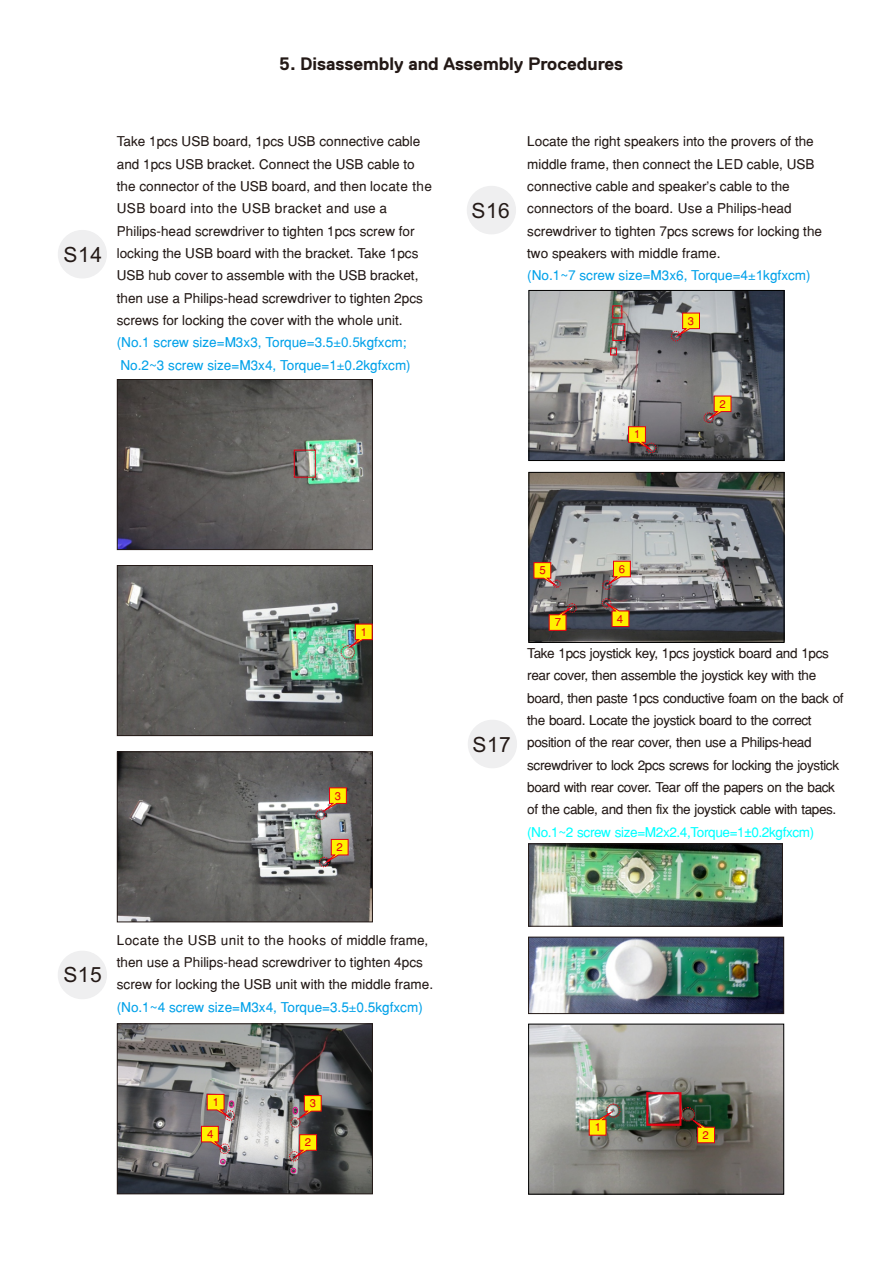
<style>
.page{position:relative;width:893px;height:1263px;background:#fff}
.page>*{position:absolute;margin:0;border:0;box-sizing:border-box;transform-origin:0 0}
.t1{font:21px "Arial";letter-spacing:.03em;color:#231916}
.t2{font:700 18px "Dell Replica";color:#231916}
.t3{font:13.5px/22.4px "Helvetica";color:#231916}
.t4{font:13.5px/22.4px "Helvetica";letter-spacing:-.03em;color:#231916}
.t5{font:13.5px/22.4px "Helvetica";color:#00a1e9}
.t6{font:11.1px "Helvetica";color:#e60013}
.s1{font-family:"Helvetica Neue LT Std";font-size:12.75px}
.s2{font-family:"Arial"}
.s3{color:#0ff}
.s4{font-family:"Arial";color:#0ff}
</style>
<div class="page">
<div style="left:467px;top:186px;width:49px;height:48px;background:#efeff0;border:1px solid #efeff0;border-radius:50%"></div>
<div style="left:58px;top:230px;width:49px;height:48px;background:#efeff0;border:1px solid #efeff0;border-radius:50%"></div>
<div style="left:468px;top:720px;width:49px;height:48px;background:#efeff0;border:1px solid #efeff0;border-radius:50%"></div>
<img style="left:531px;top:474px;width:251px;height:167px">
<div style="left:529px;top:472px;width:255px;height:171px;border:1px solid #000"></div>
<img style="left:531px;top:292px;width:251px;height:167px">
<div style="left:529px;top:290px;width:255px;height:171px;border:1px solid #000"></div>
<img style="left:119px;top:381px;width:252px;height:167px">
<div style="left:117px;top:379px;width:256px;height:171px;border:1px solid #231916"></div>
<div style="left:294px;top:450px;width:22px;height:28px;border:1px solid #e60013"></div>
<img style="left:119px;top:567px;width:252px;height:167px">
<div style="left:117px;top:565px;width:256px;height:171px;border:1px solid #231916"></div>
<svg style="left:345px;top:623px;width:28px;height:28px"></svg>
<div style="left:341px;top:645px;width:14px;height:14px;border:1px dashed #e60013;border-radius:50%"></div>
<img style="left:119px;top:754px;width:252px;height:166px">
<div style="left:117px;top:752px;width:256px;height:170px;border:1px solid #231916"></div>
<img style="left:119px;top:1026px;width:252px;height:166px">
<div style="left:117px;top:1024px;width:256px;height:170px;border:1px solid #231916"></div>
<svg style="left:319px;top:787px;width:28px;height:28px"></svg>
<div style="left:315px;top:809px;width:11px;height:11px;border:1px dashed #e60013;border-radius:50%"></div>
<div style="left:319px;top:857px;width:10px;height:10px;border:1px dashed #e60013;border-radius:50%"></div>
<svg style="left:321px;top:839px;width:28px;height:27px"></svg>
<div style="left:58px;top:951px;width:49px;height:48px;background:#efeff0;border:1px solid #efeff0;border-radius:50%"></div>
<div style="left:290px;top:1117px;width:11px;height:11px;border:1px dashed #e60013;border-radius:50%"></div>
<svg style="left:289px;top:1134px;width:28px;height:28px"></svg>
<div style="left:219px;top:1144px;width:11px;height:10px;border:1px dashed #e60013;border-radius:50%"></div>
<svg style="left:201px;top:1094px;width:34px;height:59px;background:#b29662"></svg>
<svg style="left:220px;top:1159px;width:6px;height:5px"></svg>
<svg style="left:291px;top:1168px;width:5px;height:5px"></svg>
<svg style="left:293px;top:1095px;width:29px;height:27px"></svg>
<div style="left:612px;top:305px;width:10px;height:13px;border:1px solid #e60013"></div>
<div style="left:612px;top:323px;width:13px;height:18px;border:1px solid #e60013"></div>
<div style="left:610px;top:348px;width:7px;height:7px;border:1px solid #e60013"></div>
<svg style="left:672px;top:312px;width:28px;height:28px"></svg>
<div style="left:671px;top:331px;width:10px;height:10px;border:1px dashed #e60013;border-radius:50%"></div>
<div style="left:703px;top:412px;width:11px;height:11px;border:1px dashed #e60013;border-radius:50%"></div>
<svg style="left:704px;top:395px;width:28px;height:28px"></svg>
<svg style="left:628px;top:426px;width:28px;height:28px"></svg>
<div style="left:602px;top:580px;width:10px;height:10px;border:1px dashed #e60013;border-radius:50%"></div>
<svg style="left:603px;top:560px;width:28px;height:28px"></svg>
<svg style="left:533px;top:562px;width:28px;height:27px"></svg>
<div style="left:602px;top:598px;width:9px;height:10px;border:1px dashed #e60013;border-radius:50%"></div>
<div style="left:567px;top:603px;width:10px;height:10px;border:1px dashed #e60013;border-radius:50%"></div>
<svg style="left:548px;top:604px;width:29px;height:27px"></svg>
<svg style="left:601px;top:600px;width:29px;height:27px"></svg>
<img style="left:530px;top:846px;width:251px;height:78px">
<img style="left:530px;top:939px;width:252px;height:73px">
<div style="left:528px;top:844px;width:255px;height:82px;border:1px solid #231916"></div>
<div style="left:528px;top:937px;width:256px;height:77px;border:1px solid #231916"></div>
<img style="left:530px;top:1026px;width:252px;height:166px">
<div style="left:528px;top:1024px;width:256px;height:170px;border:1px solid #000"></div>
<div style="left:646px;top:1092px;width:35px;height:34px;border:2px solid #e60013"></div>
<div style="left:681px;top:1107px;width:14px;height:14px;border:1px dashed #e60013;border-radius:50%"></div>
<div style="left:606px;top:1104px;width:14px;height:14px;border:1px dashed #e60013;border-radius:50%"></div>
<svg style="left:588px;top:1108px;width:29px;height:28px"></svg>
<svg style="left:687px;top:1116px;width:28px;height:27px"></svg>
<h2 class="t2" style="left:279px;top:56px;width:345px">5. Disassembly and Assembly Procedures</h2>
<h1 class="t1" style="left:64px;top:246px;width:40px">S14</h1>
<p class="t3" style="left:117px;top:132px;width:317px">Take 1pcs USB board, 1pcs USB connective cable and 1pcs USB bracket. Connect the USB cable to the connector of the USB board, and then locate the USB board into the USB bracket and use a Philips-head screwdriver to tighten 1pcs screw for locking the USB board with the bracket. Take 1pcs USB hub cover to assemble with the USB bracket, then use a Philips-head screwdriver to tighten 2pcs screws for locking the cover with the whole unit.</p>
<p class="t5" style="left:117px;top:332px;width:295px">(No.1 screw size=M3x3, Torque=3.5<span class="s1">±</span><span class="s2">0.5</span>kgfxcm;<br>No.2~3 screw size=M3x4, Torque=1<span class="s1">±</span>0.2kgfxcm)</p>
<h1 class="t1" style="left:471px;top:202px;width:40px">S16</h1>
<p class="t3" style="left:527px;top:132px;width:296px">Locate the right speakers into the provers of the middle frame, then connect the LED cable, USB connective cable and speaker’s cable to the connectors of the board. Use a Philips-head screwdriver to tighten 7pcs screws for locking the two speakers with middle frame.</p>
<p class="t5" style="left:527px;top:266px;width:285px">(No.1~7 screw size=M3x6, Torque=4<span class="s1">±</span><span class="s2">1</span>kgfxcm)</p>
<p class="t6" style="left:688px;top:316px;width:8px">3</p>
<p class="t6" style="left:634px;top:430px;width:8px">1</p>
<p class="t6" style="left:719px;top:399px;width:8px">2</p>
<p class="t6" style="left:361px;top:628px;width:8px">1</p>
<p class="t6" style="left:335px;top:791px;width:8px">3</p>
<p class="t6" style="left:336px;top:843px;width:8px">2</p>
<h1 class="t1" style="left:63px;top:967px;width:40px">S15</h1>
<p class="t3" style="left:117px;top:930px;width:313px">Locate the USB unit to the hooks of middle frame, then use a Philips-head screwdriver to tighten 4pcs</p>
<p class="t3" style="left:117px;top:975px;width:318px">screw for locking the USB unit with the middle frame.</p>
<p class="t5" style="left:117px;top:997px;width:307px">(No.1~4 screw size=M3x4, Torque=3.5<span class="s1">±</span>0.5kgfxcm)</p>
<p class="t6" style="left:213px;top:1097px;width:8px">1</p>
<p class="t6" style="left:207px;top:1129px;width:8px">4</p>
<p class="t6" style="left:310px;top:1099px;width:8px">3</p>
<p class="t6" style="left:305px;top:1138px;width:8px">2</p>
<h1 class="t1" style="left:472px;top:736px;width:40px">S17</h1>
<p class="t6" style="left:540px;top:566px;width:8px">5</p>
<p class="t6" style="left:619px;top:564px;width:8px">6</p>
<p class="t6" style="left:555px;top:618px;width:8px">7</p>
<p class="t6" style="left:617px;top:615px;width:8px">4</p>
<p class="t4" style="left:527px;top:643px;width:318px">Take 1pcs joystick key, 1pcs joystick board and 1pcs rear cover, then assemble the joystick key with the board, then paste 1pcs conductive foam on the back of the board. Locate the joystick board to the correct position of the rear cover, then use a Philips-head screwdriver to lock 2pcs screws for locking the joystick board with rear cover. Tear off the papers on the back of the cable, and then fix the joystick cable with tapes. <span class="s3">(No.1~2 screw size=M2x2.4,Torque=1</span><span class="s4">±</span><span class="s3">0.2kgfxcm)</span></p>
<p class="t6" style="left:595px;top:1123px;width:8px">1</p>
<p class="t6" style="left:703px;top:1131px;width:8px">2</p>
</div>
